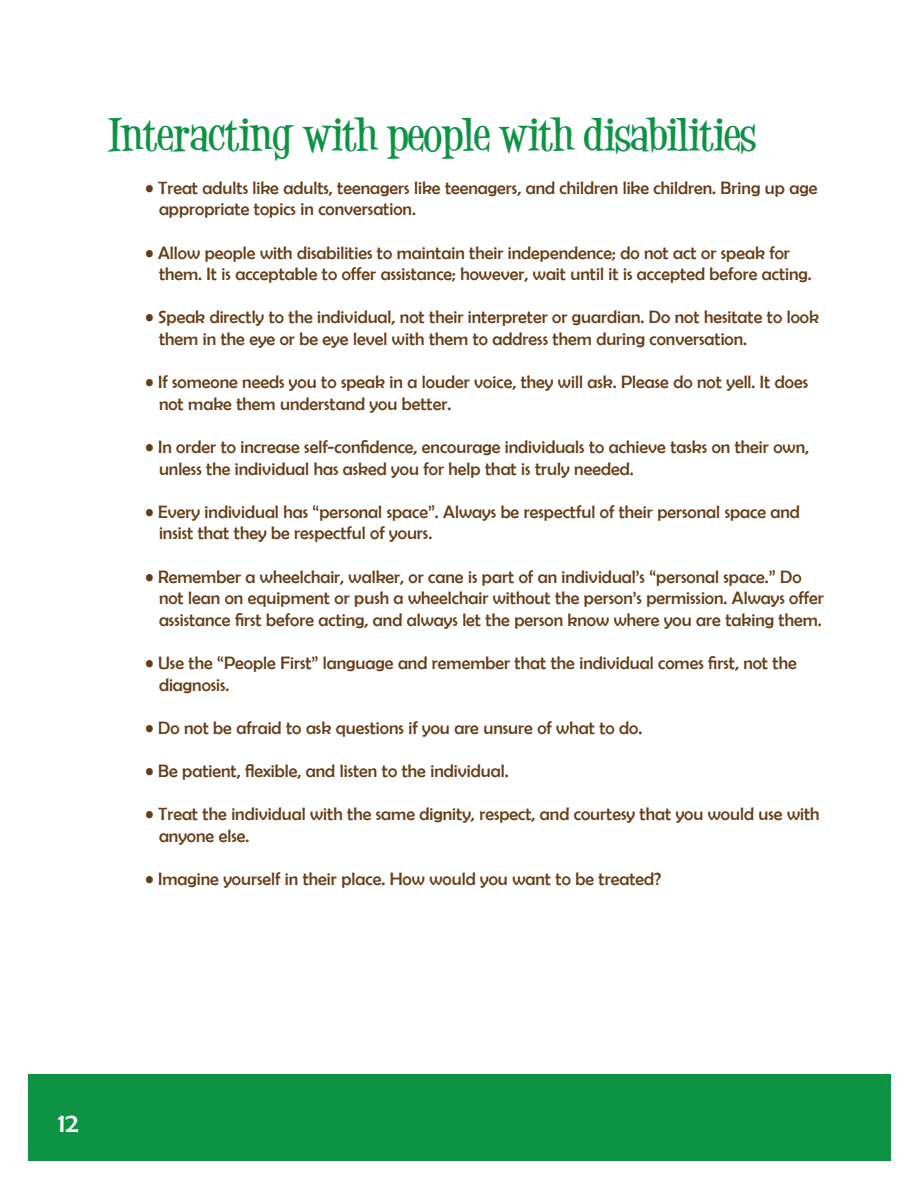
<style>
.page{position:relative;width:918px;height:1188px;background:#fff}
.page>*{position:absolute;margin:0;border:0;box-sizing:border-box;transform-origin:0 0}
.t1{font:700 36px "Desigers";color:#0d9344}
.t2{font:27px "Berlin Sans FB";color:#fff}
.tabbed{font:18px/21.6px "Berlin Sans FB";color:#673d17}
</style>
<div class="page">
<div style="left:28px;top:1075px;width:863px;height:86px;background:#0d9344"></div>
<p class="t1" style="left:108px;top:108px;width:650px">Interacting with people with disabilities</p>
<p class="tabbed" style="left:159px;top:177px;width:660px;text-indent:-14px">• Treat adults like adults, teenagers like teenagers, and children like children. Bring up age appropriate topics in conversation.</p>
<p class="tabbed" style="left:159px;top:241px;width:654px;text-indent:-14px">• Allow people with disabilities to maintain their independence; do not act or speak for them. It is acceptable to offer assistance; however, wait until it is accepted before acting.</p>
<p class="tabbed" style="left:159px;top:306px;width:661px;text-indent:-14px">• Speak directly to the individual, not their interpreter or guardian. Do not hesitate to look them in the eye or be eye level with them to address them during conversation.</p>
<p class="tabbed" style="left:159px;top:371px;width:651px;text-indent:-14px">• If someone needs you to speak in a louder voice, they will ask. Please do not yell. It does not make them understand you better.</p>
<p class="tabbed" style="left:159px;top:436px;width:652px;text-indent:-14px">• In order to increase self-confidence, encourage individuals to achieve tasks on their own, unless the individual has asked you for help that is truly needed.</p>
<p class="tabbed" style="left:159px;top:501px;width:642px;text-indent:-14px">• Every individual has “personal space”. Always be respectful of their personal space and insist that they be respectful of yours.</p>
<p class="tabbed" style="left:159px;top:565px;width:666px;text-indent:-14px">• Remember a wheelchair, walker, or cane is part of an individual’s “personal space.” Do not lean on equipment or push a wheelchair without the person’s permission. Always offer assistance first before acting, and always let the person know where you are taking them.</p>
<p class="tabbed" style="left:159px;top:652px;width:639px;text-indent:-14px">• Use the “People First” language and remember that the individual comes first, not the diagnosis.</p>
<p class="tabbed" style="left:146px;top:717px;width:498px">• Do not be afraid to ask questions if you are unsure of what to do.</p>
<p class="tabbed" style="left:146px;top:760px;width:365px">• Be patient, flexible, and listen to the individual.</p>
<p class="tabbed" style="left:159px;top:803px;width:662px;text-indent:-14px">• Treat the individual with the same dignity, respect, and courtesy that you would use with anyone else.</p>
<p class="tabbed" style="left:146px;top:868px;width:517px">• Imagine yourself in their place. How would you want to be treated?</p>
<h2 class="t2" style="left:58px;top:1108px;width:22px">12</h2>
</div>
